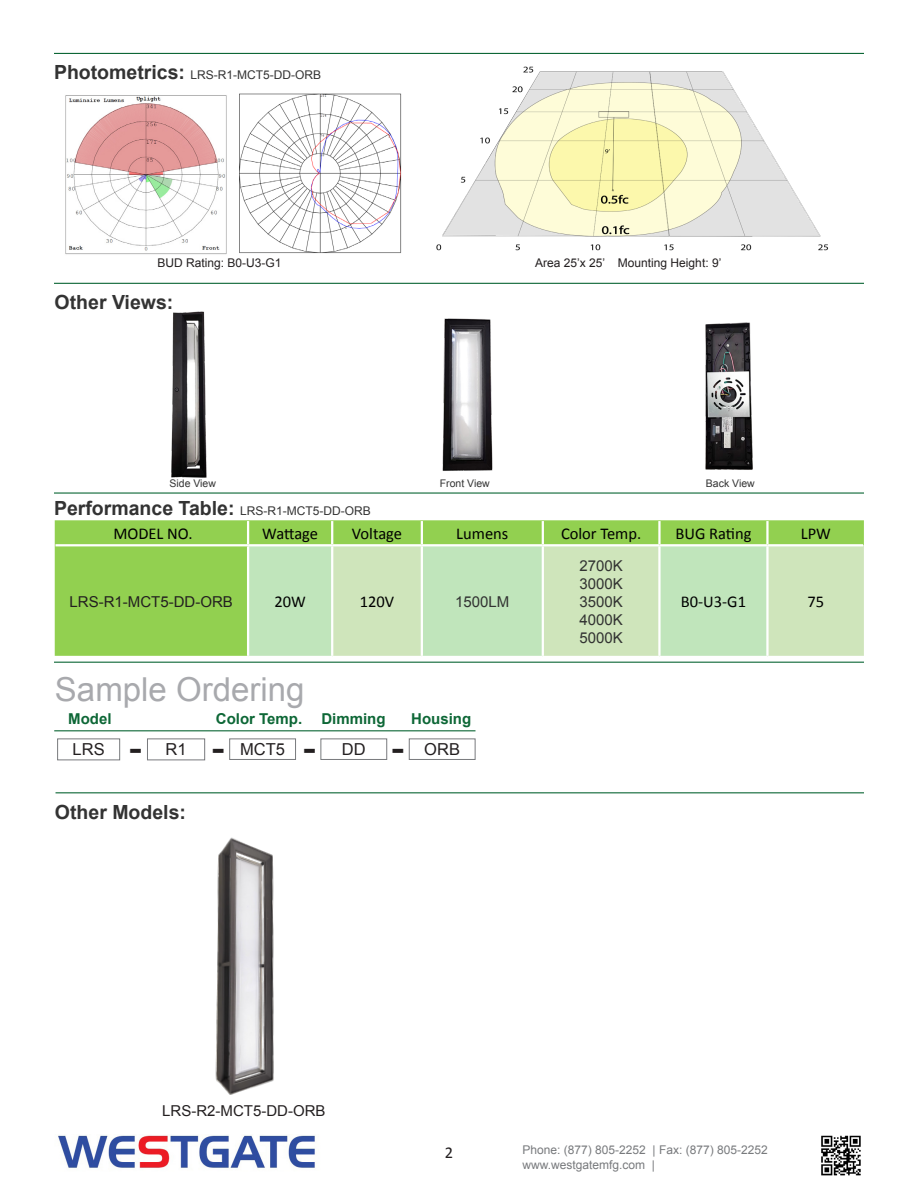
<style>
.page{position:relative;width:918px;height:1188px;background:#fff}
.page>*{position:absolute;margin:0;border:0;box-sizing:border-box;transform-origin:0 0}
.t1{font:33px "Arial";color:#a8a9ad}
.t2{font:700 28.5px "Verdana";color:#231f20}
.t3{font:700 19.5px "Arial";color:#333}
.t4{font:16.5px "Calibri";color:#000}
.t5{font:16.5px "Arial";color:#231f20}
.t6{font:16.5px "Calibri";color:#231f20}
.t7{font:15px "Arial";color:#231f20}
.t8{font:15px "Arial";color:#323332}
.t9{font:700 15px "Arial";color:#0d6736}
.t10{font:12px "Arial";color:#333}
.t11{font:12px "Arial";color:#787a7d}
.t12{font:12px "Arial";color:#231f20}
.t13{font:10.5px "Arial";color:#333}
.s1{font-weight:700;font-size:19.5px}
</style>
<div class="page">
<hr style="left:54px;top:492px;width:810px;height:2px;background:#0d6736">
<hr style="left:54px;top:53px;width:810px;height:1px;background:#0d6736">
<hr style="left:54px;top:283px;width:810px;height:1px;background:#0d6736">
<div style="left:55px;top:520px;width:809px;height:136px;background:#92d050"></div>
<div style="left:249px;top:546px;width:82px;height:110px;background:#c0e5bb"></div>
<svg style="left:333px;top:545px;width:531px;height:111px;background:#c8e5bb"></svg>
<hr style="left:247px;top:521px;width:2px;height:23px;background:#fff">
<hr style="left:331px;top:521px;width:2px;height:23px;background:#fff">
<hr style="left:421px;top:521px;width:2px;height:23px;background:#fff">
<hr style="left:542px;top:521px;width:2px;height:23px;background:#fff">
<hr style="left:658px;top:521px;width:3px;height:23px;background:#fff">
<hr style="left:766px;top:521px;width:3px;height:23px;background:#fff">
<hr style="left:247px;top:546px;width:2px;height:110px;background:#fff">
<hr style="left:331px;top:546px;width:2px;height:110px;background:#fff">
<hr style="left:421px;top:546px;width:2px;height:110px;background:#fff">
<hr style="left:542px;top:546px;width:2px;height:110px;background:#fff">
<hr style="left:658px;top:546px;width:3px;height:110px;background:#fff">
<hr style="left:766px;top:546px;width:3px;height:110px;background:#fff">
<hr style="left:56px;top:544px;width:192px;height:2px;background:#fff">
<hr style="left:248px;top:544px;width:84px;height:2px;background:#fff">
<hr style="left:332px;top:544px;width:90px;height:2px;background:#fff">
<hr style="left:422px;top:544px;width:121px;height:2px;background:#fff">
<hr style="left:543px;top:544px;width:116px;height:2px;background:#fff">
<hr style="left:659px;top:544px;width:108px;height:2px;background:#fff">
<hr style="left:767px;top:544px;width:96px;height:2px;background:#fff">
<hr style="left:54px;top:662px;width:810px;height:1px;background:#0d6736">
<img style="left:65px;top:95px;width:162px;height:160px">
<img style="left:239px;top:93px;width:163px;height:160px">
<img style="left:436px;top:66px;width:392px;height:185px">
<img style="left:58px;top:1135px;width:257px;height:34px">
<img style="left:821px;top:1135px;width:40px;height:41px">
<hr style="left:56px;top:792px;width:808px;height:1px;background:#0d6736">
<div style="left:57px;top:739px;width:63px;height:21px;border:1px solid #787a7d"></div>
<div style="left:147px;top:739px;width:58px;height:21px;border:1px solid #787a7d"></div>
<div style="left:229px;top:739px;width:67px;height:21px;border:1px solid #787a7d"></div>
<hr style="left:54px;top:730px;width:421px;height:1px;background:#0d6736">
<div style="left:321px;top:739px;width:66px;height:21px;border:1px solid #787a7d"></div>
<div style="left:409px;top:739px;width:67px;height:21px;border:1px solid #787a7d"></div>
<img style="left:215px;top:837px;width:59px;height:258px">
<img style="left:442px;top:318px;width:51px;height:153px">
<img style="left:705px;top:322px;width:48px;height:148px">
<img style="left:171px;top:311px;width:36px;height:167px">
<p class="t10" style="left:54px;top:67px;width:269px"><span class="s1">Photometrics:</span> LRS-R1-MCT5-DD-ORB</p>
<p class="t12" style="left:157px;top:255px;width:126px">BUD Rating: B0-U3-G1</p>
<p class="t12" style="left:535px;top:255px;width:188px">Area 25’x 25’ Mounting Height: 9’</p>
<p class="t3" style="left:55px;top:289px;width:120px">Other Views:</p>
<p class="t13" style="left:170px;top:477px;width:48px">Side View</p>
<p class="t13" style="left:440px;top:477px;width:51px">Front View</p>
<p class="t13" style="left:706px;top:477px;width:50px">Back View</p>
<p class="t10" style="left:54px;top:503px;width:318px"><span class="s1">Performance Table:</span> LRS-R1-MCT5-DD-ORB</p>
<p class="t4" style="left:113px;top:523px;width:81px">MODEL NO.</p>
<p class="t4" style="left:262px;top:523px;width:57px">Wattage</p>
<p class="t4" style="left:352px;top:523px;width:52px">Voltage</p>
<p class="t4" style="left:456px;top:523px;width:54px">Lumens</p>
<p class="t4" style="left:561px;top:523px;width:82px">Color Temp.</p>
<p class="t4" style="left:675px;top:523px;width:78px">BUG Rating</p>
<p class="t4" style="left:801px;top:523px;width:32px">LPW</p>
<p class="t7" style="left:70px;top:591px;width:165px">LRS-R1-MCT5-DD-ORB</p>
<p class="t4" style="left:274px;top:592px;width:33px">20W</p>
<p class="t4" style="left:360px;top:592px;width:36px">120V</p>
<p class="t8" style="left:455px;top:591px;width:56px">1500LM</p>
<p class="t1" style="left:55px;top:668px;width:251px">Sample Ordering</p>
<p class="t5" style="left:73px;top:739px;width:34px">LRS</p>
<p class="t5" style="left:166px;top:739px;width:23px">R1</p>
<p class="t5" style="left:240px;top:739px;width:46px">MCT5</p>
<p class="t9" style="left:68px;top:709px;width:45px">Model</p>
<p class="t9" style="left:216px;top:709px;width:88px">Color Temp.</p>
<p class="t9" style="left:411px;top:709px;width:62px">Housing</p>
<p class="t2" style="left:129px;top:732px;width:15px">-</p>
<p class="t2" style="left:212px;top:732px;width:15px">-</p>
<p class="t2" style="left:303px;top:732px;width:15px">-</p>
<p class="t5" style="left:342px;top:739px;width:25px">DD</p>
<p class="t2" style="left:391px;top:732px;width:15px">-</p>
<p class="t5" style="left:424px;top:739px;width:37px">ORB</p>
<p class="t9" style="left:321px;top:709px;width:66px">Dimming</p>
<p class="t3" style="left:55px;top:800px;width:133px">Other Models:</p>
<p class="t8" style="left:579px;top:555px;width:45px">2700K</p>
<p class="t8" style="left:579px;top:573px;width:45px">3000K</p>
<p class="t8" style="left:579px;top:591px;width:45px">3500K</p>
<p class="t8" style="left:579px;top:609px;width:45px">4000K</p>
<p class="t8" style="left:579px;top:627px;width:45px">5000K</p>
<p class="t4" style="left:681px;top:592px;width:67px">B0-U3-G1</p>
<p class="t4" style="left:808px;top:592px;width:18px">75</p>
<p class="t7" style="left:162px;top:1101px;width:165px">LRS-R2-MCT5-DD-ORB</p>
<p class="t6" style="left:445px;top:1143px;width:10px">2</p>
<p class="t11" style="left:522px;top:1142px;width:247px">Phone: (877) 805-2252 | Fax: (877) 805-2252</p>
<p class="t11" style="left:522px;top:1157px;width:134px">www.westgatemfg.com |</p>
</div>
